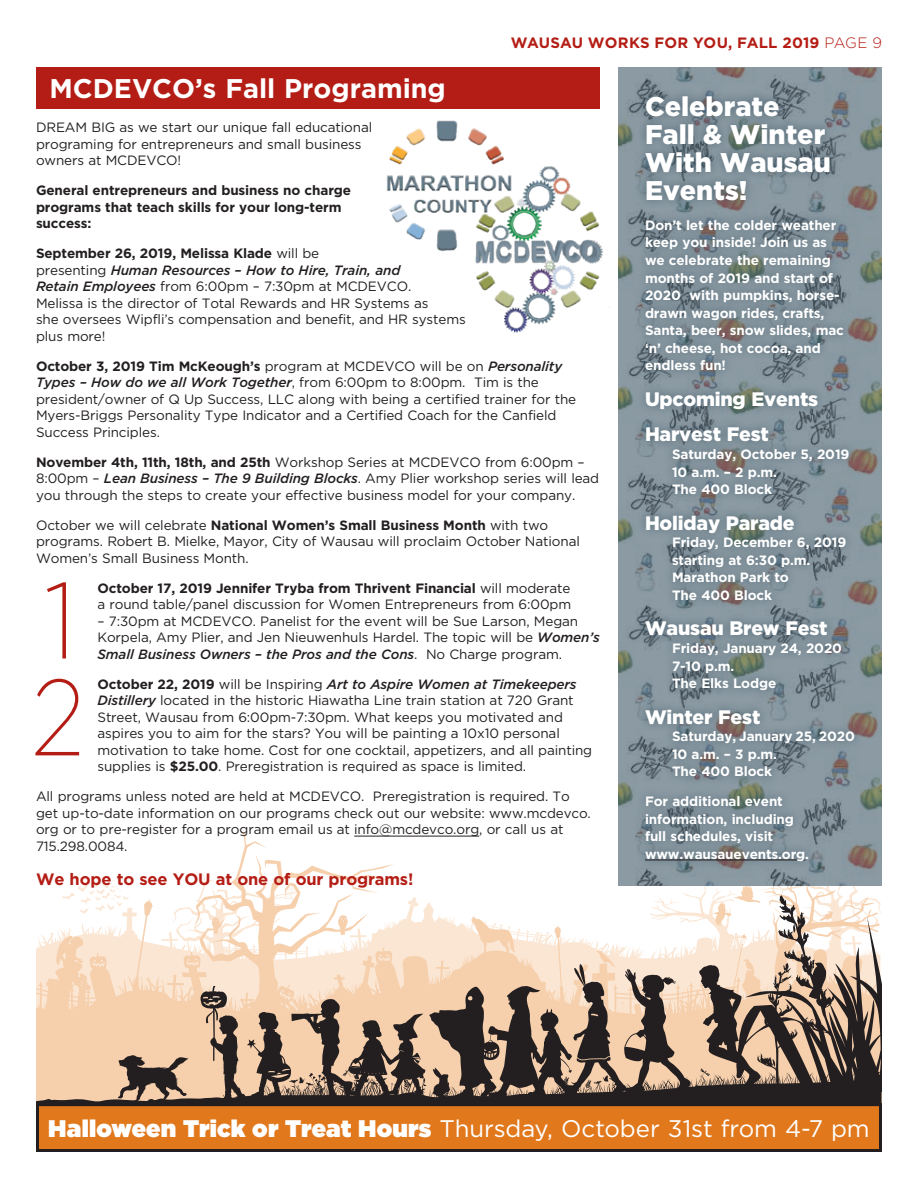
<style>
.page{position:relative;width:918px;height:1188px;background:#fff}
.page>*{position:absolute;margin:0;border:0;box-sizing:border-box;transform-origin:0 0}
.t1{font:200 108px/96.9px "Gotham";color:#b41d15}
.t2{font:900 27px/28px "Gotham";color:#fff}
.t3{font:700 27px "Gotham";color:#fff}
.t4{font:24px "Gotham";color:#fff}
.t5{font:900 19.5px/35.5px "Gotham";letter-spacing:-.01em;color:#fff}
.t6{font:700 16.5px "Gotham";letter-spacing:-.01em;color:#b41d15}
.t7{font:700 15px "Gotham";letter-spacing:.015em;color:#b41d15}
.t8{font:13.5px/16.5px "Gotham";letter-spacing:-.01em;color:#231f20}
.t9{font:700 13.5px/17.5px "Gotham";letter-spacing:-.01em;color:#fff}
.t10{font:700 13.5px/16.5px "Gotham";letter-spacing:-.01em;color:#231f20}
.s1{font-weight:300}
.s2{font-weight:700}
.s3{font-weight:500;font-style:italic}
.s4{font-weight:900}
</style>
<div class="page">
<svg style="left:36px;top:830px;width:822px;height:235px"></svg>
<svg style="left:118px;top:1055px;width:71px;height:10px"></svg>
<svg style="left:36px;top:1065px;width:846px;height:38px;background:#9b836f"></svg>
<svg style="left:699px;top:895px;width:183px;height:199px;background:#aa998c"></svg>
<svg style="left:200px;top:963px;width:492px;height:140px;background:#a7907d"></svg>
<div style="left:36px;top:67px;width:564px;height:42px;background:#b41d15"></div>
<hr style="left:354px;top:836px;width:125px;height:1px;background:#231f20">
<img style="left:386px;top:120px;width:217px;height:213px">
<svg style="left:618px;top:68px;width:264px;height:818px;background:#859297"></svg>
<div style="left:636px;top:87px;width:228px;height:783px;background:#405968;opacity:.75"></div>
<hr style="left:645px;top:860px;width:160px;height:1px;background:#231f20">
<div style="left:38px;top:1105px;width:842px;height:45px;background:#e1781c"></div>
<div style="left:36px;top:1103px;width:846px;height:49px;border:3px solid #231f20"></div>
<p class="t7" style="left:511px;top:33px;width:373px">WAUSAU WORKS FOR YOU, FALL 2019 <span class="s1">PAGE 9</span></p>
<h2 class="t3" style="left:50px;top:70px;width:398px">MCDEVCO’s Fall Programing</h2>
<p class="t8" style="left:36px;top:119px;width:338px">DREAM BIG as we start our unique fall educational programing for entrepreneurs and small business owners at MCDEVCO!</p>
<p class="t10" style="left:36px;top:182px;width:317px">General entrepreneurs and business no charge programs that teach skills for your long-term success:</p>
<p class="t8" style="left:36px;top:245px;width:431px"><span class="s2">September 26, 2019, Melissa Klade</span> will be<br>presenting <span class="s3">Human Resources – How to Hire, Train, and<br>Retain Employees</span> from 6:00pm – 7:30pm at MCDEVCO.<br>Melissa is the director of Total Rewards and HR Systems as<br>she oversees Wipfli’s compensation and benefit, and HR systems plus more!</p>
<p class="t8" style="left:36px;top:357px;width:542px"><span class="s2">October 3, 2019 Tim McKeough’s</span> program at MCDEVCO will be on <span class="s3">Personality Types – How do we all Work Together</span>, from 6:00pm to 8:00pm. Tim is the president/owner of Q Up Success, LLC along with being a certified trainer for the Myers-Briggs Personality Type Indicator and a Certified Coach for the Canfield Success Principles.</p>
<p class="t8" style="left:36px;top:453px;width:565px"><span class="s2">November 4th, 11th, 18th, and 25th</span> Workshop Series at MCDEVCO from 6:00pm –<br>8:00pm – <span class="s3">Lean Business – The 9 Building Blocks</span>. Amy Plier workshop series will lead you through the steps to create your effective business model for your company.</p>
<p class="t8" style="left:36px;top:516px;width:545px">October we will celebrate <span class="s2">National Women’s Small Business Month</span> with two programs. Robert B. Mielke, Mayor, City of Wausau will proclaim October National<br>Women’s Small Business Month.</p>
<p class="t8" style="left:98px;top:579px;width:475px"><span class="s2">October 17, 2019 Jennifer Tryba from Thrivent Financial</span> will moderate a round table/panel discussion for Women Entrepreneurs from 6:00pm</p>
<p class="t8" style="left:98px;top:612px;width:504px">– 7:30pm at MCDEVCO. Panelist for the event will be Sue Larson, Megan<br>Korpela, Amy Plier, and Jen Nieuwenhuls Hardel. The topic will be <span class="s3">Women’s<br>Small Business Owners – the Pros and the Cons</span>. No Charge program.</p>
<p class="t8" style="left:98px;top:675px;width:496px"><span class="s2">October 22, 2019</span> will be Inspiring <span class="s3">Art to Aspire Women at Timekeepers Distillery</span> located in the historic Hiawatha Line train station at 720 Grant Street, Wausau from 6:00pm-7:30pm. What keeps you motivated and aspires you to aim for the stars? You will be painting a 10x10 personal motivation to take home. Cost for one cocktail, appetizers, and all painting supplies is <span class="s2">$25.00</span>. Preregistration is required as space is limited.</p>
<p class="t8" style="left:36px;top:788px;width:556px">All programs unless noted are held at MCDEVCO. Preregistration is required. To get up-to-date information on our programs check out our website: www.mcdevco. org or to pre-register for a program email us at info@mcdevco.org, or call us at 715.298.0084.</p>
<p class="t6" style="left:36px;top:869px;width:379px">We hope to see YOU at one of our programs!</p>
<h1 class="t1" style="left:32px;top:568px;width:54px">1<br>2</h1>
<h2 class="t2" style="left:645px;top:92px;width:187px">Celebrate<br>Fall &amp; Winter<br>With Wausau<br>Events!</h2>
<p class="t9" style="left:645px;top:216px;width:200px">Don’t let the colder weather keep you inside! Join us as we celebrate the remaining months of 2019 and start of<br>2020 with pumpkins, horse&shy;drawn wagon rides, crafts,<br>Santa, beer, snow slides, mac ‘n’ cheese, hot cocoa, and endless fun!</p>
<h3 class="t5" style="left:645px;top:381px;width:175px">Upcoming Events<br>Harvest Fest</h3>
<p class="t9" style="left:672px;top:445px;width:179px">Saturday, October 5, 2019<br>10 a.m. – 2 p.m.<br>The 400 Block</p>
<h3 class="t5" style="left:645px;top:505px;width:151px">Holiday Parade</h3>
<p class="t9" style="left:672px;top:534px;width:176px">Friday, December 6, 2019 starting at 6:30 p.m.<br>Marathon Park to<br>The 400 Block</p>
<h3 class="t5" style="left:645px;top:611px;width:184px">Wausau Brew Fest</h3>
<p class="t9" style="left:672px;top:639px;width:172px">Friday, January 24, 2020<br>7-10 p.m.<br>The Elks Lodge</p>
<h3 class="t5" style="left:645px;top:699px;width:117px">Winter Fest</h3>
<p class="t9" style="left:672px;top:728px;width:185px">Saturday, January 25, 2020<br>10 a.m. – 3 p.m.<br>The 400 Block</p>
<p class="t9" style="left:645px;top:792px;width:166px">For additional event information, including full schedules, visit www.wausauevents.org.</p>
<h3 class="t4" style="left:48px;top:1113px;width:823px"><span class="s4">Halloween Trick or Treat Hours</span> Thursday, October 31st from 4-7 pm</h3>
</div>
